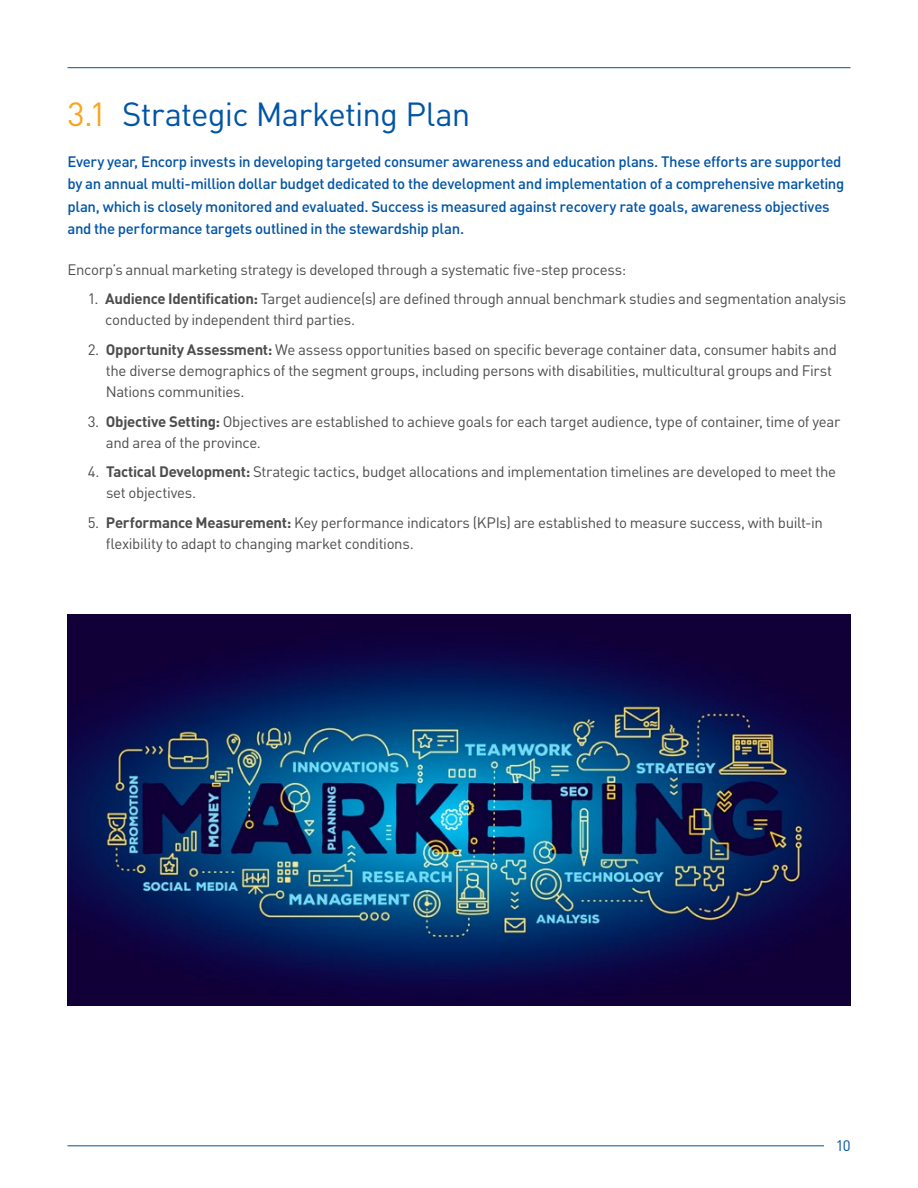
<style>
.page{position:relative;width:918px;height:1188px;background:#fff}
.page>*{position:absolute;margin:0;border:0;box-sizing:border-box;transform-origin:0 0}
.t1{font:33px "DIN Pro";letter-spacing:-.025em;color:#0054a6}
.t2{font:15px/21px "DIN Pro";letter-spacing:-.025em;color:#4d4d4f}
.t3{font:500 15px/22.5px "DIN Pro";letter-spacing:-.025em;color:#0054a6}
.t4{font:15px "DIN Pro";color:#0054a6}
.s1{color:#faa41a}
.s2{font-weight:700}
</style>
<div class="page">
<img style="left:68px;top:614px;width:783px;height:392px">
<hr style="left:68px;top:1145px;width:761px;height:1px;background:#0054a6">
<div style="left:824px;top:1140px;width:27px;height:12px;background:#fff"></div>
<hr style="left:68px;top:67px;width:782px;height:1px;background:#0054a6">
<h1 class="t1" style="left:68px;top:89px;width:405px"><span class="s1">3.1</span> Strategic Marketing Plan</h1>
<p class="t3" style="left:68px;top:148px;width:778px">Every year, Encorp invests in developing targeted consumer awareness and education plans. These efforts are supported by an annual multi-million dollar budget dedicated to the development and implementation of a comprehensive marketing plan, which is closely monitored and evaluated. Success is measured against recovery rate goals, awareness objectives and the performance targets outlined in the stewardship plan.</p>
<p class="t2" style="left:68px;top:257px;width:560px">Encorp’s annual marketing strategy is developed through a systematic five-step process:</p>
<p class="t2" style="left:105px;top:287px;width:743px;text-indent:-17px">1. <span class="s2">Audience Identification:</span> Target audience(s) are defined through annual benchmark studies and segmentation analysis conducted by independent third parties.</p>
<p class="t2" style="left:106px;top:338px;width:732px;text-indent:-18px">2. <span class="s2">Opportunity Assessment:</span> We assess opportunities based on specific beverage container data, consumer habits and the diverse demographics of the segment groups, including persons with disabilities, multicultural groups and First<br>Nations communities.</p>
<p class="t2" style="left:106px;top:409px;width:736px;text-indent:-18px">3. <span class="s2">Objective Setting:</span> Objectives are established to achieve goals for each target audience, type of container, time of year and area of the province.</p>
<p class="t2" style="left:106px;top:460px;width:732px;text-indent:-18px">4. <span class="s2">Tactical Development:</span> Strategic tactics, budget allocations and implementation timelines are developed to meet the set objectives.</p>
<p class="t2" style="left:106px;top:511px;width:719px;text-indent:-18px">5. <span class="s2">Performance Measurement:</span> Key performance indicators (KPIs) are established to measure success, with built-in flexibility to adapt to changing market conditions.</p>
<p class="t4" style="left:836px;top:1134px;width:17px">10</p>
</div>
